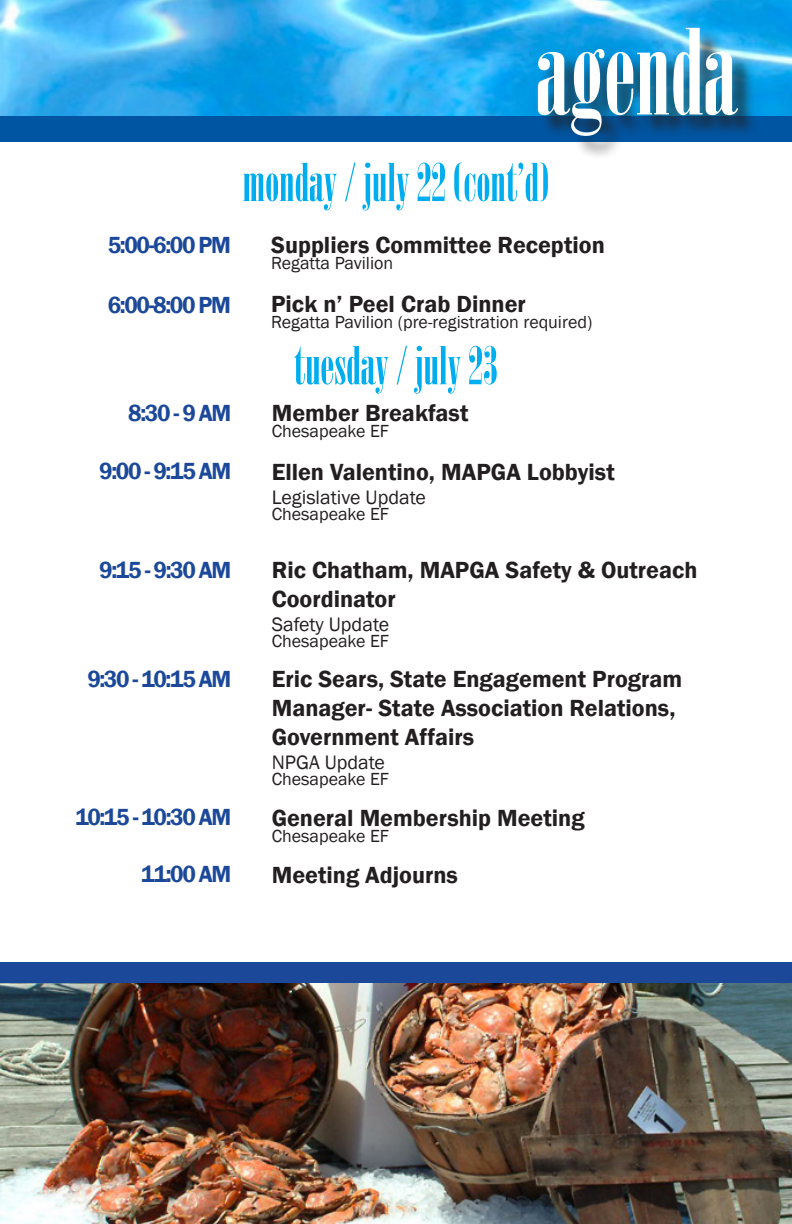
<style>
.page{position:relative;width:792px;height:1224px;background:#fff}
.page>*{position:absolute;margin:0;border:0;box-sizing:border-box;transform-origin:0 0}
.t1{font:118px "Onyx";color:#fff}
.t2{font:52px "Onyx";color:#00aeef}
.t3{font:600 24px/28.8px "Franklin Gothic";color:#231f20}
.t4{font:600 24px "Franklin Gothic";letter-spacing:-.06em;color:#1b4899;scale:.96 1}
.t5{font:20px "Franklin Gothic";color:#231f20}
.t6{font:18px "Franklin Gothic";color:#231f20}
</style>
<div class="page">
<img style="left:0;top:0;width:792px;height:116px">
<div style="left:0;top:116px;width:792px;height:26px;background:#0055a2"></div>
<img style="left:0;top:982px;width:792px;height:242px">
<div style="left:0;top:962px;width:792px;height:20px;background:#1b4899"></div>
<div style="left:540px;top:29px;width:221px;height:131px;background:#231f20;opacity:.75"></div>
<p class="t4" style="left:108px;top:231px;width:130px">5:00-6:00 PM</p>
<p class="t4" style="left:108px;top:291px;width:130px">6:00-8:00 PM</p>
<p class="t4" style="left:128px;top:399px;width:109px">8:30 - 9 AM</p>
<p class="t4" style="left:99px;top:457px;width:139px">9:00 - 9:15 AM</p>
<p class="t4" style="left:99px;top:556px;width:139px">9:15 - 9:30 AM</p>
<p class="t4" style="left:87px;top:665px;width:152px">9:30 - 10:15 AM</p>
<p class="t4" style="left:75px;top:803px;width:164px">10:15 - 10:30 AM</p>
<p class="t4" style="left:141px;top:860px;width:95px">11:00 AM</p>
<h1 class="t1" style="left:536px;top:10px;width:202px">agenda</h1>
<h2 class="t2" style="left:243px;top:155px;width:308px">monday / july 22 (cont’d)</h2>
<p class="t3" style="left:271px;top:230px;width:335px">Suppliers Committee Reception</p>
<p class="t6" style="left:271px;top:252px;width:124px">Regatta Pavilion</p>
<p class="t3" style="left:271px;top:289px;width:256px">Pick n’ Peel Crab Dinner</p>
<p class="t6" style="left:271px;top:311px;width:323px">Regatta Pavilion (pre-registration required)</p>
<h2 class="t2" style="left:294px;top:338px;width:205px">tuesday / july 23</h2>
<p class="t3" style="left:272px;top:399px;width:198px">Member Breakfast</p>
<p class="t6" style="left:272px;top:421px;width:119px">Chesapeake EF</p>
<p class="t3" style="left:272px;top:457px;width:345px">Ellen Valentino, MAPGA Lobbyist</p>
<p class="t5" style="left:272px;top:486px;width:156px">Legislative Update</p>
<p class="t6" style="left:272px;top:504px;width:119px">Chesapeake EF</p>
<p class="t3" style="left:272px;top:555px;width:427px">Ric Chatham, MAPGA Safety &amp; Outreach<br>Coordinator</p>
<p class="t5" style="left:272px;top:612px;width:119px">Safety Update</p>
<p class="t6" style="left:272px;top:630px;width:119px">Chesapeake EF</p>
<p class="t3" style="left:272px;top:665px;width:412px">Eric Sears, State Engagement Program<br>Manager- State Association Relations,<br>Government Affairs</p>
<p class="t5" style="left:272px;top:751px;width:115px">NPGA Update</p>
<p class="t6" style="left:272px;top:769px;width:119px">Chesapeake EF</p>
<p class="t3" style="left:272px;top:803px;width:314px">General Membership Meeting</p>
<p class="t6" style="left:272px;top:825px;width:119px">Chesapeake EF</p>
<p class="t3" style="left:272px;top:860px;width:188px">Meeting Adjourns</p>
</div>
